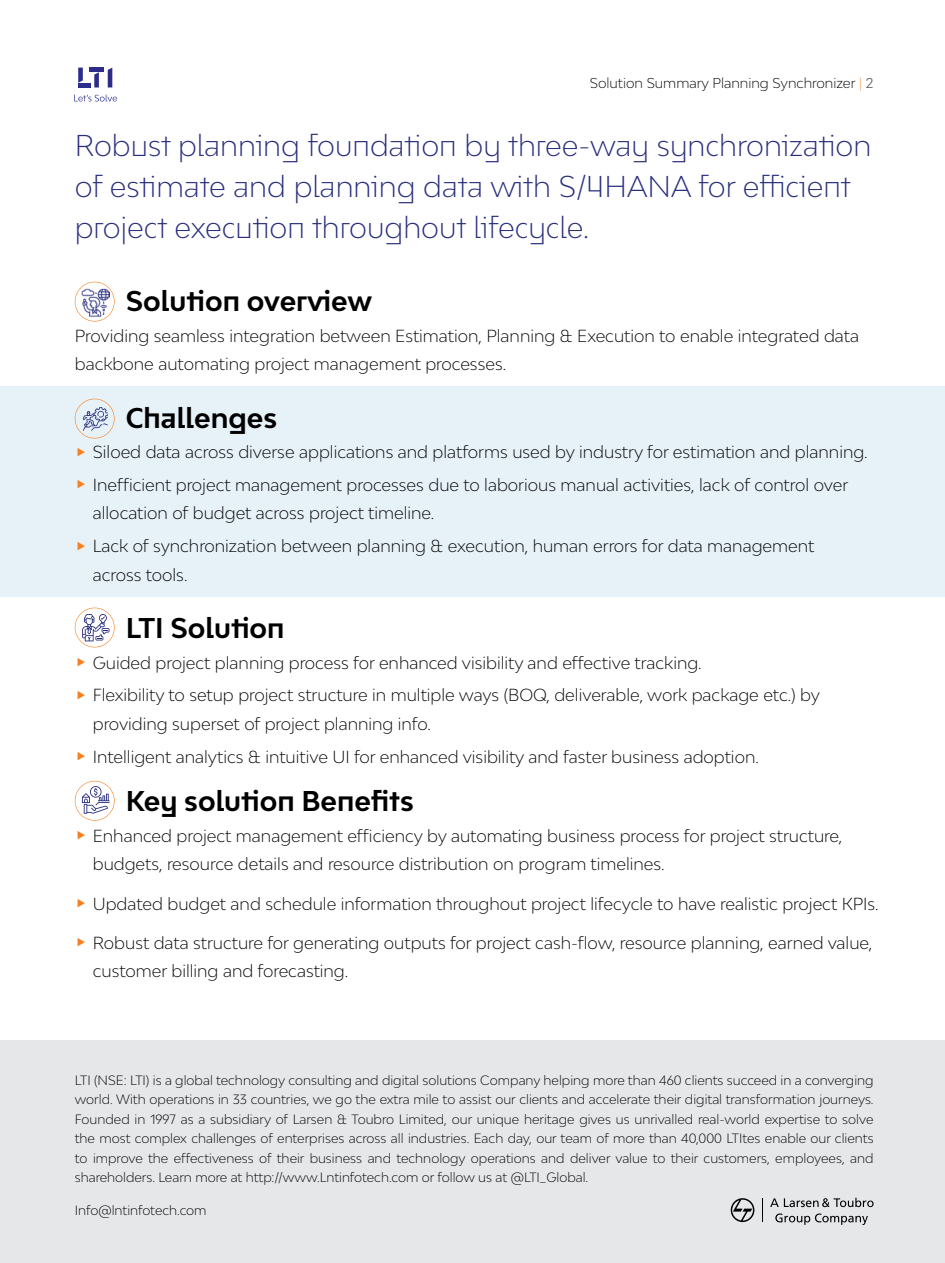
<style>
.page{position:relative;width:945px;height:1263px;background:#fff}
.page>*{position:absolute;margin:0;border:0;box-sizing:border-box;transform-origin:0 0}
.t1{font:300 28.5px/41.1px "Bw Modelica LTI";color:#292e7d}
.t2{font:700 27px "Bw Modelica LTI";color:#000}
.t3{font:300 16.5px/32.7px "Bw Modelica";color:#000}
.t4{font:300 13.5px "Bw Modelica";color:#000}
.t5{font:300 12.75px/19.5px "Bw Modelica";color:#000;text-align:justify}
.s1{color:#f7a159}
.s2{font-weight:400;color:#636466}
</style>
<div class="page">
<svg style="left:78px;top:68px;width:5px;height:15px"></svg>
<hr style="left:78px;top:83px;width:12px;height:4px;background:#2c2d8b">
<hr style="left:89px;top:68px;width:15px;height:4px;background:#2c2d8b">
<svg style="left:94px;top:72px;width:5px;height:15px"></svg>
<svg style="left:108px;top:68px;width:4px;height:19px"></svg>
<svg style="left:74px;top:95px;width:43px;height:6px"></svg>
<div style="left:0;top:386px;width:945px;height:211px;background:#e6f1f8"></div>
<svg style="left:75px;top:399px;width:40px;height:39px"></svg>
<svg style="left:75px;top:608px;width:40px;height:39px"></svg>
<svg style="left:75px;top:781px;width:40px;height:40px"></svg>
<div style="left:0;top:1040px;width:945px;height:223px;background:#e6e7e9"></div>
<svg style="left:731px;top:1198px;width:23px;height:24px"></svg>
<svg style="left:770px;top:1198px;width:104px;height:9px"></svg>
<svg style="left:775px;top:1213px;width:93px;height:12px"></svg>
<svg style="left:762px;top:1198px;width:1px;height:24px"></svg>
<svg style="left:75px;top:282px;width:40px;height:39px"></svg>
<img style="left:81px;top:288px;width:28px;height:28px">
<p class="t4" style="left:590px;top:74px;width:285px">Solution Summary Planning Synchronizer <span class="s1">|</span> <span class="s2">2</span></p>
<h1 class="t1" style="left:75px;top:124px;width:798px">Robust planning foundation by three-way synchronization of estimate and planning data with S/4HANA for efficient project execution throughout lifecycle.</h1>
<h2 class="t2" style="left:126px;top:284px;width:248px">Solution overview</h2>
<p class="t3" style="left:75px;top:321px;width:786px;line-height:28.5px">Providing seamless integration between Estimation, Planning &amp; Execution to enable integrated data backbone automating project management processes.</p>
<h2 class="t2" style="left:126px;top:400px;width:153px">Challenges</h2>
<p class="t3" style="left:93px;top:435px;width:776px">Siloed data across diverse applications and platforms used by industry for estimation and planning.<br>Inefficient project management processes due to laborious manual activities, lack of control over</p>
<p class="t3" style="left:93px;top:496px;width:723px">allocation of budget across project timeline.<br>Lack of synchronization between planning &amp; execution, human errors for data management</p>
<p class="t3" style="left:93px;top:558px;width:96px">across tools.</p>
<h2 class="t2" style="left:126px;top:610px;width:160px">LTI Solution</h2>
<p class="t3" style="left:93px;top:646px;width:729px">Guided project planning process for enhanced visibility and effective tracking.<br>Flexibility to setup project structure in multiple ways (BOQ, deliverable, work package etc.) by</p>
<p class="t3" style="left:93px;top:707px;width:668px">providing superset of project planning info.<br>Intelligent analytics &amp; intuitive UI for enhanced visibility and faster business adoption.</p>
<h2 class="t2" style="left:126px;top:784px;width:290px">Key solution Benefits</h2>
<p class="t3" style="left:93px;top:821px;width:751px;line-height:28.5px">Enhanced project management efficiency by automating business process for project structure, budgets, resource details and resource distribution on program timelines.</p>
<p class="t3" style="left:93px;top:887px;width:787px">Updated budget and schedule information throughout project lifecycle to have realistic project KPIs.</p>
<p class="t3" style="left:93px;top:928px;width:781px;line-height:28.5px">Robust data structure for generating outputs for project cash-flow, resource planning, earned value, customer billing and forecasting.</p>
<p class="t5" style="left:75px;top:1070px;width:800px">LTI (NSE: LTI) is a global technology consulting and digital solutions Company helping more than 460 clients succeed in a converging world. With operations in 33 countries, we go the extra mile to assist our clients and accelerate their digital transformation journeys.<br>Founded in 1997 as a subsidiary of Larsen &amp; Toubro Limited, our unique heritage gives us unrivalled real-world expertise to solve the most complex challenges of enterprises across all industries. Each day, our team of more than 40,000 LTItes enable our clients to improve the effectiveness of their business and technology operations and deliver value to their customers, employees, and shareholders. Learn more at http://www.Lntinfotech.com or follow us at @LTI_Global.</p>
<p class="t5" style="left:75px;top:1201px;width:133px">Info@lntinfotech.com</p>
</div>
